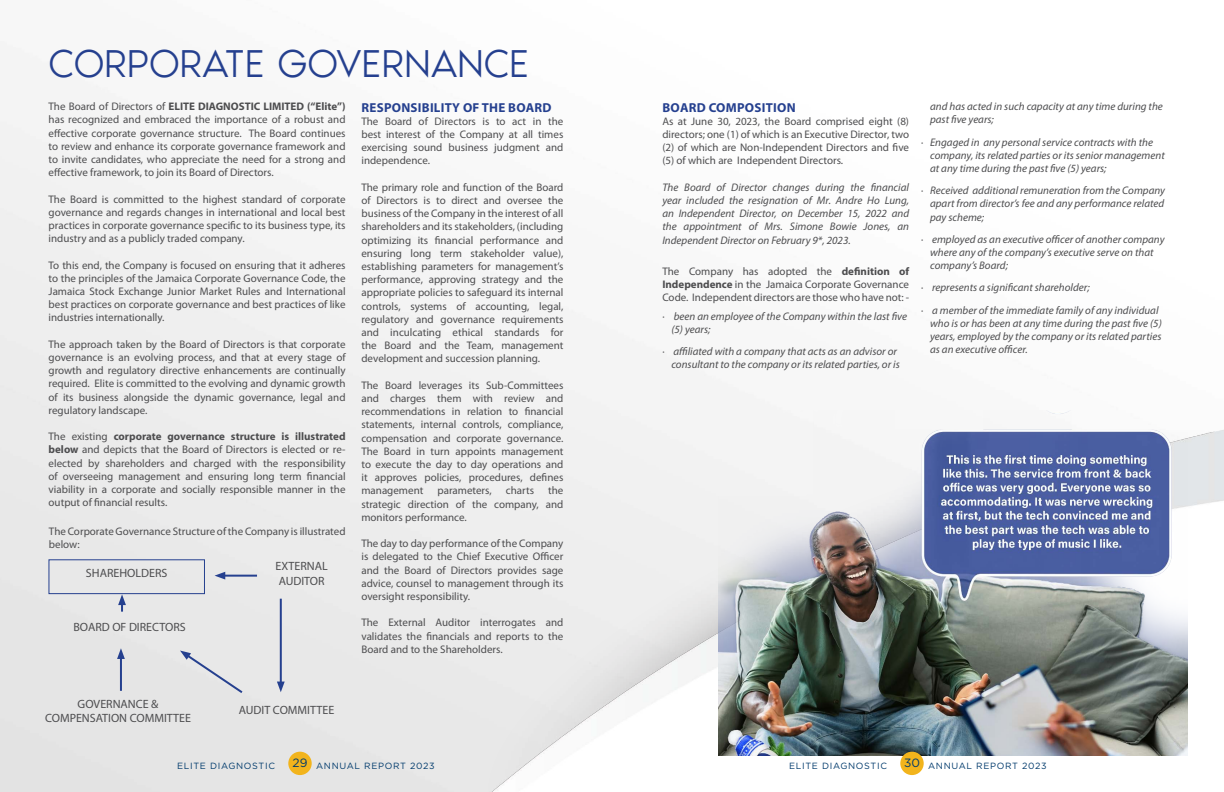
<style>
.page{position:relative;width:1224px;height:792px;background:#fff}
.page>*{position:absolute;margin:0;border:0;box-sizing:border-box;transform-origin:0 0}
.t1{font:300 40px "Noir Std";letter-spacing:-.01em;color:#25408f}
.t2{font:700 13px "Myriad Pro";letter-spacing:.02em;color:#25408f}
.t3{font:12px/14.4px "Myriad Pro";color:#4d4d4f}
.t4{font:12px "Gotham";color:#003a6c}
.Normal__Web{font:11px/13.2px "Myriad Pro";color:#4d4d4f;text-align:justify}
.List_Paragraph{font:italic 11px/13.2px "Myriad Pro";color:#4d4d4f}
.t5{font:9px "Gotham";letter-spacing:.075em;color:#003a6c}
.s1{font-weight:700}
.s2{font-style:normal}
</style>
<div class="page">
<img style="left:0;top:41px;width:754px;height:751px">
<img style="left:457px;top:397px;width:767px;height:395px">
<div style="left:48px;top:559px;width:157px;height:35px;border:1px solid #25408f"></div>
<hr style="left:221px;top:575px;width:36px;height:2px;background:#25408f">
<svg style="left:215px;top:572px;width:10px;height:8px"></svg>
<hr style="left:280px;top:599px;width:2px;height:86px;background:#25408f">
<svg style="left:277px;top:682px;width:8px;height:10px"></svg>
<svg style="left:180px;top:651px;width:65px;height:44px;background:#dbdce1"></svg>
<hr style="left:120px;top:655px;width:2px;height:36px;background:#25408f">
<svg style="left:117px;top:648px;width:8px;height:11px"></svg>
<svg style="left:118px;top:594px;width:8px;height:18px"></svg>
<img style="left:719px;top:410px;width:469px;height:346px">
<div style="left:288px;top:752px;width:24px;height:23px;background:#f2b41c;border-radius:50%"></div>
<div style="left:900px;top:752px;width:24px;height:23px;background:#f2b41c;border-radius:50%"></div>
<p class="t1" style="left:49px;top:34px;width:482px">CORPORATE GOVERNANCE</p>
<p class="Normal__Web" style="left:49px;top:100px;width:299px">The Board of Directors of <span class="s1">ELITE DIAGNOSTIC LIMITED (“Elite”) </span>has recognized and embraced the importance of a robust and effective corporate governance structure. The Board continues to review and enhance its corporate governance framework and to invite candidates, who appreciate the need for a strong and effective framework, to join its Board of Directors.</p>
<p class="Normal__Web" style="left:49px;top:192px;width:299px">The Board is committed to the highest standard of corporate governance and regards changes in international and local best practices in corporate governance specific to its business type, its industry and as a publicly traded company.</p>
<p class="Normal__Web" style="left:49px;top:258px;width:299px">To this end, the Company is focused on ensuring that it adheres to the principles of the Jamaica Corporate Governance Code, the Jamaica Stock Exchange Junior Market Rules and International best practices on corporate governance and best practices of like industries internationally.</p>
<p class="Normal__Web" style="left:49px;top:337px;width:299px">The approach taken by the Board of Directors is that corporate governance is an evolving process, and that at every stage of growth and regulatory directive enhancements are continually required. Elite is committed to the evolving and dynamic growth of its business alongside the dynamic governance, legal and regulatory landscape.</p>
<p class="Normal__Web" style="left:49px;top:430px;width:299px">The existing <span class="s1">corporate governance structure is illustrated below</span> and depicts that the Board of Directors is elected or re&shy;elected by shareholders and charged with the responsibility of overseeing management and ensuring long term financial viability in a corporate and socially responsible manner in the output of financial results.</p>
<p class="Normal__Web" style="left:49px;top:524px;width:298px">The Corporate Governance Structure of the Company is illustrated below:</p>
<p class="t3" style="left:86px;top:566px;width:83px">SHAREHOLDERS</p>
<p class="t3" style="left:276px;top:559px;width:54px">EXTERNAL<br>AUDITOR</p>
<p class="t3" style="left:73px;top:619px;width:114px">BOARD OF DIRECTORS</p>
<p class="t2" style="left:362px;top:100px;width:191px">RESPONSIBILITY OF THE BOARD</p>
<p class="Normal__Web" style="left:361px;top:114px;width:203px">The Board of Directors is to act in the best interest of the Company at all times exercising sound business judgment and independence.</p>
<p class="Normal__Web" style="left:361px;top:180px;width:203px">The primary role and function of the Board of Directors is to direct and oversee the business of the Company in the interest of all shareholders and its stakeholders, (including optimizing its financial performance and ensuring long term stakeholder value), establishing parameters for management’s performance, approving strategy and the appropriate policies to safeguard its internal controls, systems of accounting, legal, regulatory and governance requirements and inculcating ethical standards for the Board and the Team, management development and succession planning.</p>
<p class="Normal__Web" style="left:361px;top:378px;width:203px">The Board leverages its Sub-Committees and charges them with review and recommendations in relation to financial statements, internal controls, compliance, compensation and corporate governance.<br>The Board in turn appoints management to execute the day to day operations and it approves policies, procedures, defines management</p>
<p class="Normal__Web" style="left:361px;top:484px;width:203px;text-indent:187px">the strategic direction of the company, and monitors performance.</p>
<p class="Normal__Web" style="left:361px;top:537px;width:203px">The day to day performance of the Company is delegated to the Chief Executive Officer and the Board of Directors provides sage advice, counsel to management through its oversight responsibility.</p>
<p class="Normal__Web" style="left:361px;top:616px;width:203px">The External Auditor interrogates and validates the financials and reports to the Board and to the Shareholders.</p>
<p class="Normal__Web" style="left:437px;top:484px;width:56px">parameters,</p>
<p class="Normal__Web" style="left:506px;top:484px;width:30px">charts</p>
<p class="t3" style="left:45px;top:696px;width:148px;text-align:center">GOVERNANCE &amp;<br>COMPENSATION COMMITTEE</p>
<p class="t3" style="left:239px;top:703px;width:97px">AUDIT COMMITTEE</p>
<p class="t2" style="left:663px;top:100px;width:135px">BOARD COMPOSITION</p>
<p class="Normal__Web" style="left:662px;top:114px;width:248px">As at June 30, 2023, the Board comprised eight (8) directors; one (1) of which is an Executive Director, two (2) of which are Non-Independent Directors and five (5) of which are Independent Directors.</p>
<p class="List_Paragraph" style="left:662px;top:180px;width:248px;text-align:justify">The Board of Director changes during the financial year included the resignation of Mr. Andre Ho Lung, an Independent Director, on December 15, 2022 and the appointment of Mrs. Simone Bowie Jones, an Independent Director on February 9*, 2023.</p>
<p class="Normal__Web" style="left:662px;top:265px;width:248px">The Company has adopted the <span class="s1">definition of Independence</span> in the Jamaica Corporate Governance Code. Independent directors are those who have not: -</p>
<p class="List_Paragraph" style="left:671px;top:309px;width:237px;text-indent:-9px"><span class="s2">·</span> been an employee of the Company within the last five (5) years;</p>
<p class="List_Paragraph" style="left:662px;top:345px;width:239px;text-align:right"><span class="s2">·</span> affiliated with a company that acts as an advisor or consultant to the company or its related parties, or is</p>
<p class="List_Paragraph" style="left:930px;top:100px;width:234px">and has acted in such capacity at any time during the past five years;</p>
<p class="List_Paragraph" style="left:930px;top:135px;width:236px;text-indent:-9px"><span class="s2">·</span> Engaged in any personal service contracts with the company, its related parties or its senior management at any time during the past five (5) years;</p>
<p class="List_Paragraph" style="left:930px;top:184px;width:236px;text-align:justify;text-indent:-9px"><span class="s2">·</span> Received additional remuneration from the Company apart from director’s fee and any performance related pay scheme;</p>
<p class="List_Paragraph" style="left:930px;top:232px;width:236px;text-indent:-9px"><span class="s2">·</span> employed as an executive officer of another company where any of the company’s executive serve on that company’s Board;</p>
<p class="List_Paragraph" style="left:921px;top:281px;width:170px"><span class="s2">·</span> represents a significant shareholder;</p>
<p class="List_Paragraph" style="left:930px;top:303px;width:233px;text-indent:-9px"><span class="s2">·</span> a member of the immediate family of any individual who is or has been at any time during the past five (5) years, employed by the company or its related parties as an executive officer.</p>
<p class="t4" style="left:293px;top:756px;width:16px">29</p>
<p class="t5" style="left:789px;top:760px;width:99px">ELITE DIAGNOSTIC</p>
<p class="t5" style="left:928px;top:760px;width:120px">ANNUAL REPORT 2023</p>
<p class="t4" style="left:904px;top:756px;width:17px">30</p>
<p class="t5" style="left:177px;top:760px;width:99px">ELITE DIAGNOSTIC</p>
<p class="t5" style="left:316px;top:760px;width:120px">ANNUAL REPORT 2023</p>
</div>
